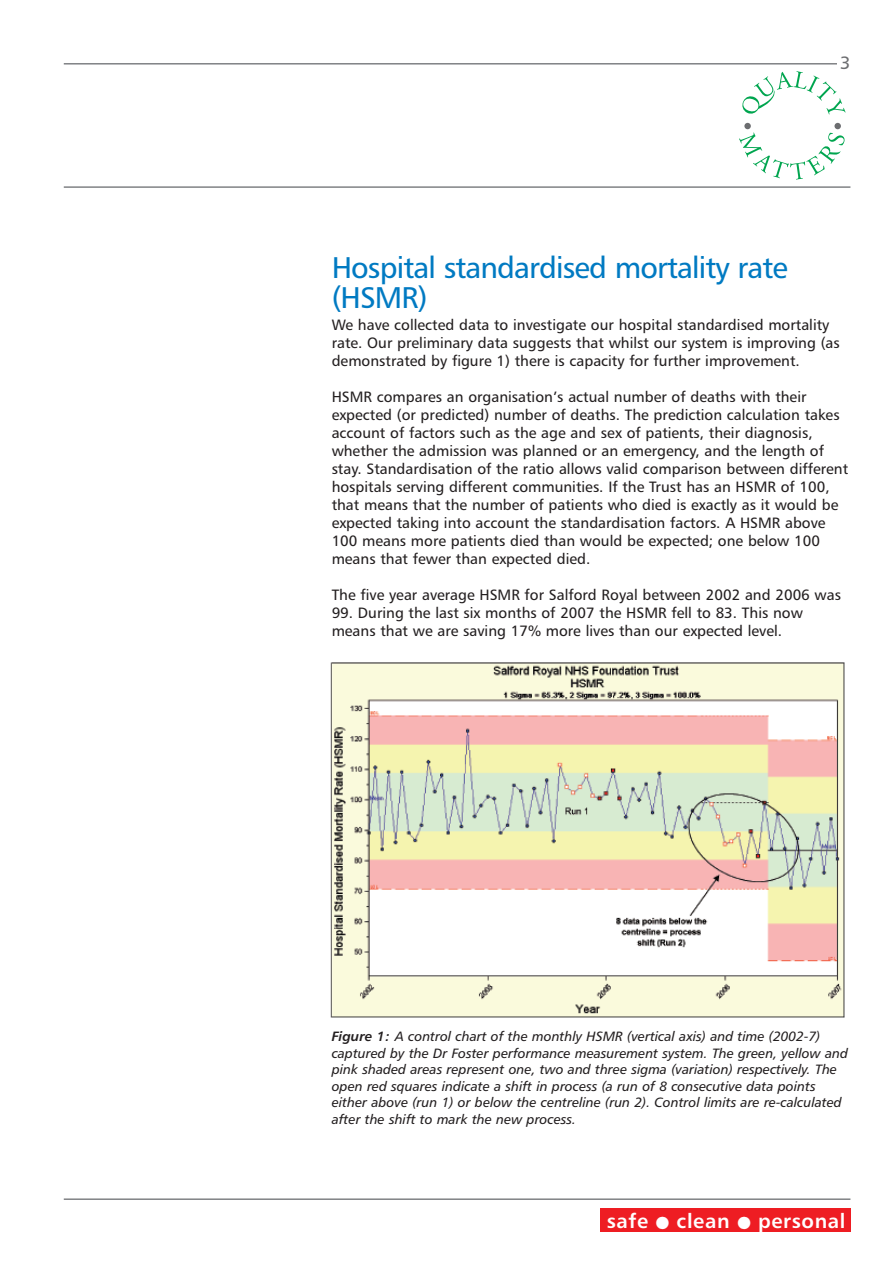
<style>
.page{position:relative;width:893px;height:1263px;background:#fff}
.page>*{position:absolute;margin:0;border:0;box-sizing:border-box;transform-origin:0 0}
.t1{font:30px/30px "Humanist 777 BT Roman B";letter-spacing:-.03em;color:#007ac2}
.t2{font:20.25px "Humanist 777 BT Bold B";letter-spacing:.03em;color:#fff}
.t3{font:18px "Humanist 777 BT Roman B";color:#6c6d70}
.t4{font:15px/18px "Humanist 777 BT Roman B";color:#231f20}
.t5{font:13.5px/16.5px "Humanist 777 BT Italic B";color:#231f20}
.s1{font-family:"Humanist 777 BT Bold Italic B"}
</style>
<div class="page">
<svg style="left:739px;top:132px;width:106px;height:48px"></svg>
<svg style="left:742px;top:71px;width:103px;height:44px"></svg>
<div style="left:744px;top:123px;width:7px;height:6px;background:#6c6d70;border-radius:50%"></div>
<div style="left:834px;top:123px;width:7px;height:6px;background:#6c6d70;border-radius:50%"></div>
<hr style="left:64px;top:63px;width:786px;height:2px;background:#808285">
<hr style="left:64px;top:186px;width:786px;height:2px;background:#808285">
<hr style="left:64px;top:1198px;width:786px;height:2px;background:#808285">
<div style="left:601px;top:1208px;width:250px;height:24px;background:#ee1d23"></div>
<div style="left:837px;top:55px;width:13px;height:20px;background:#fff"></div>
<img style="left:330px;top:662px;width:515px;height:356px">
<p class="t3" style="left:840px;top:55px;width:12px">3</p>
<h1 class="t1" style="left:332px;top:254px;width:458px">Hospital standardised mortality rate (HSMR)</h1>
<p class="t4" style="left:332px;top:317px;width:510px">We have collected data to investigate our hospital standardised mortality rate. Our preliminary data suggests that whilst our system is improving (as demonstrated by figure 1) there is capacity for further improvement.</p>
<p class="t4" style="left:332px;top:389px;width:518px">HSMR compares an organisation’s actual number of deaths with their expected (or predicted) number of deaths. The prediction calculation takes account of factors such as the age and sex of patients, their diagnosis, whether the admission was planned or an emergency, and the length of stay. Standardisation of the ratio allows valid comparison between different hospitals serving different communities. If the Trust has an HSMR of 100, that means that the number of patients who died is exactly as it would be expected taking into account the standardisation factors. A HSMR above 100 means more patients died than would be expected; one below 100 means that fewer than expected died.</p>
<p class="t4" style="left:332px;top:587px;width:511px">The five year average HSMR for Salford Royal between 2002 and 2006 was</p>
<p class="t4" style="left:332px;top:605px;width:473px">99. During the last six months of 2007 the HSMR fell to 83. This now means that we are saving 17% more lives than our expected level.</p>
<p class="t5" style="left:332px;top:1029px;width:518px"><span class="s1">Figure 1:</span> A control chart of the monthly HSMR (vertical axis) and time (2002-7) captured by the Dr Foster performance measurement system. The green, yellow and pink shaded areas represent one, two and three sigma (variation) respectively. The open red squares indicate a shift in process (a run of 8 consecutive data points either above (run 1) or below the centreline (run 2). Control limits are re-calculated after the shift to mark the new process.</p>
<h2 class="t2" style="left:607px;top:1213px;width:240px">safe ● clean ● personal</h2>
</div>
